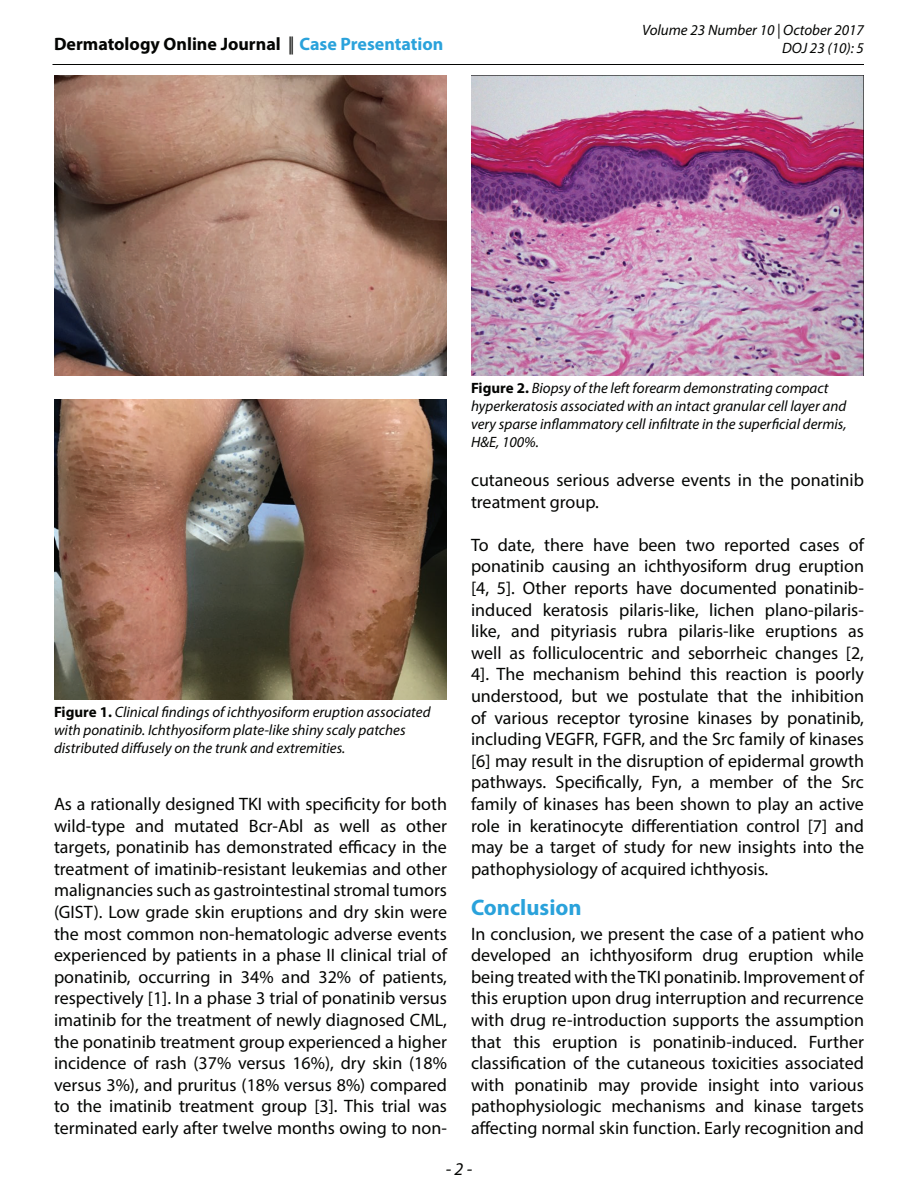
<style>
.page{position:relative;width:918px;height:1188px;background:#fff}
.page>*{position:absolute;margin:0;border:0;box-sizing:border-box;transform-origin:0 0}
.Sub_title_Color{font:700 22.5px "Myriad Pro";color:#2aa2db}
.Body_text{font:18px/21.6px "Myriad Pro";color:#040503;text-align:justify}
.t1{font:700 18px "Myriad Pro";color:#040503}
.t2{font:italic 18px "Myriad Pro";color:#040503}
.Figure_caption{font:italic 15px/18px "Myriad Pro";color:#040503}
.s1{font-weight:400}
.s2{color:#2aa2db}
.s3{font-weight:700;font-style:normal}
</style>
<div class="page">
<hr style="left:52px;top:64px;width:812px;height:1px;background:#040503">
<img style="left:54px;top:399px;width:393px;height:300px">
<img style="left:54px;top:75px;width:393px;height:300px">
<img style="left:471px;top:76px;width:393px;height:300px">
<p class="t1" style="left:54px;top:32px;width:391px">Dermatology Online Journal <span class="s1">||</span> <span class="s2">Case Presentation</span></p>
<p class="Figure_caption" style="left:642px;top:20px;width:223px;text-align:right">Volume 23 Number 10 | October 2017<br>DOJ 23 (10): 5</p>
<p class="Figure_caption" style="left:54px;top:702px;width:378px"><span class="s3">Figure 1.</span> Clinical findings of ichthyosiform eruption associated with ponatinib. Ichthyosiform plate-like shiny scaly patches distributed diffusely on the trunk and extremities.</p>
<p class="Body_text" style="left:54px;top:793px;width:395px">As a rationally designed TKI with specificity for both wild-type and mutated Bcr-Abl as well as other targets, ponatinib has demonstrated efficacy in the treatment of imatinib-resistant leukemias and other malignancies such as gastrointestinal stromal tumors (GIST). Low grade skin eruptions and dry skin were the most common non-hematologic adverse events experienced by patients in a phase II clinical trial of ponatinib, occurring in 34% and 32% of patients, respectively [1]. In a phase 3 trial of ponatinib versus imatinib for the treatment of newly diagnosed CML, the ponatinib treatment group experienced a higher incidence of rash (37% versus 16%), dry skin (18% versus 3%), and pruritus (18% versus 8%) compared to the imatinib treatment group [3]. This trial was terminated early after twelve months owing to non-</p>
<p class="Figure_caption" style="left:471px;top:379px;width:377px"><span class="s3">Figure 2.</span> Biopsy of the left forearm demonstrating compact hyperkeratosis associated with an intact granular cell layer and very sparse inflammatory cell infiltrate in the superficial dermis, H&amp;E, 100%.</p>
<p class="Body_text" style="left:471px;top:469px;width:394px">cutaneous serious adverse events in the ponatinib treatment group.</p>
<p class="Body_text" style="left:471px;top:534px;width:395px">To date, there have been two reported cases of ponatinib causing an ichthyosiform drug eruption [4, 5]. Other reports have documented ponatinib&shy;induced keratosis pilaris-like, lichen plano-pilaris&shy;like, and pityriasis rubra pilaris-like eruptions as well as folliculocentric and seborrheic changes [2, 4]. The mechanism behind this reaction is poorly understood, but we postulate that the inhibition of various receptor tyrosine kinases by ponatinib, including VEGFR, FGFR, and the Src family of kinases [6] may result in the disruption of epidermal growth pathways. Specifically, Fyn, a member of the Src family of kinases has been shown to play an active role in keratinocyte differentiation control [7] and may be a target of study for new insights into the pathophysiology of acquired ichthyosis.</p>
<p class="Sub_title_Color" style="left:471px;top:893px;width:112px">Conclusion</p>
<p class="Body_text" style="left:471px;top:922px;width:395px">In conclusion, we present the case of a patient who developed an ichthyosiform drug eruption while being treated with the TKI ponatinib. Improvement of this eruption upon drug interruption and recurrence with drug re-introduction supports the assumption that this eruption is ponatinib-induced. Further classification of the cutaneous toxicities associated with ponatinib may provide insight into various pathophysiologic mechanisms and kinase targets affecting normal skin function. Early recognition and</p>
<p class="t2" style="left:446px;top:1157px;width:28px">- 2 -</p>
</div>
